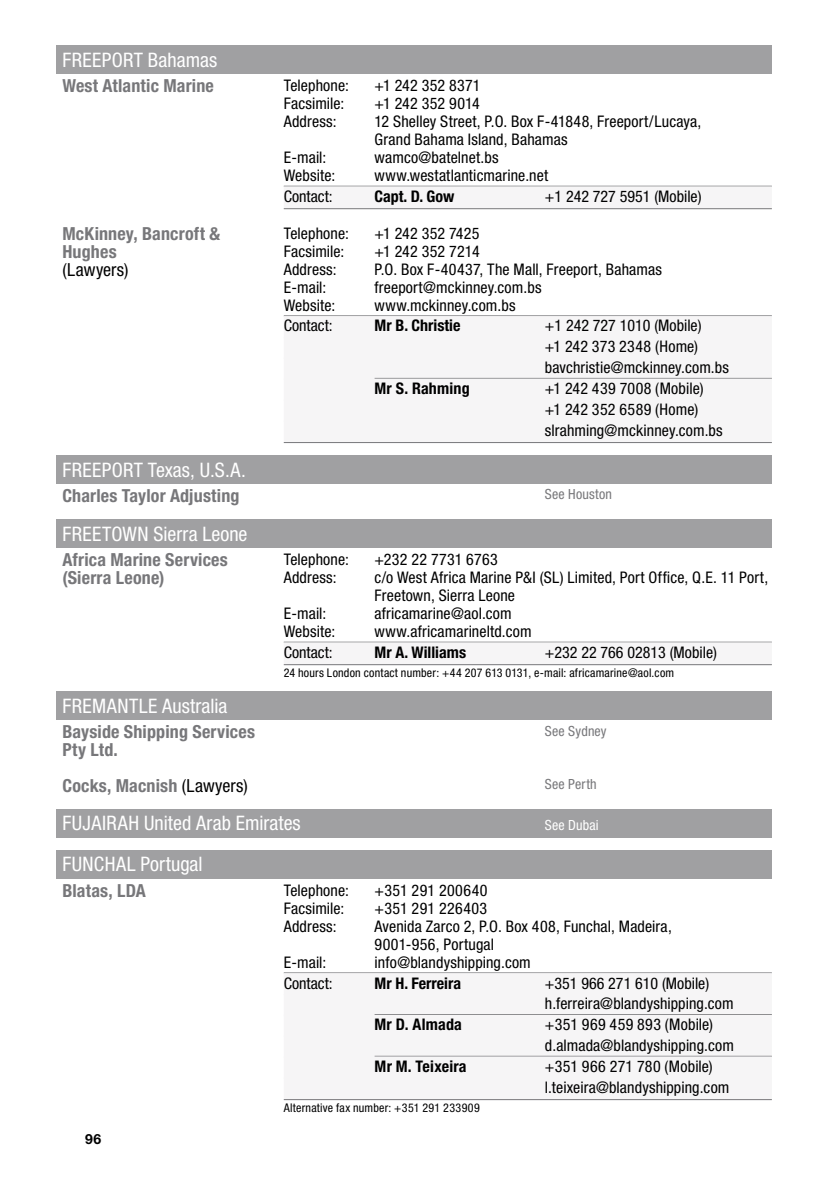
<style>
.page{position:relative;width:840px;height:1191px;background:#fff}
.page>*{position:absolute;margin:0;border:0;box-sizing:border-box;transform-origin:0 0}
.t1{font:condensed 20px "Helvetica Neue LT Std";letter-spacing:.01em;color:#fff}
.t2{font:700 condensed 18px/18px "Helvetica Neue LT Std";letter-spacing:.01em;color:#77777a}
.t3{font:condensed 18px "Helvetica Neue LT Std";letter-spacing:.01em;color:#000}
.t4{font:condensed 16px/20.8px "Helvetica Neue LT Std";letter-spacing:.01em;color:#000}
.t5{font:700 condensed 16px "Helvetica Neue LT Std";color:#000}
.t6{font:condensed 14px "Helvetica Neue LT Std";letter-spacing:.015em;color:#77777a}
.t7{font:condensed 14px "Helvetica Neue LT Std";letter-spacing:.015em;color:#fff}
.t8{font:700 14px "Helvetica Neue LT Std";color:#000}
.t9{font:condensed 12px "Helvetica Neue LT Std";letter-spacing:.02em;color:#000}
.s1{font-weight:400;color:#000}
</style>
<div class="page">
<div style="left:57px;top:45px;width:714px;height:29px;background:#a0a0a2"></div>
<div style="left:283px;top:186px;width:488px;height:22px;background:#f6f5f6"></div>
<hr style="left:283px;top:208px;width:488px;height:1px;background:#77777a">
<hr style="left:283px;top:315px;width:488px;height:1px;background:#77777a">
<div style="left:283px;top:316px;width:488px;height:22px;background:#f6f5f6"></div>
<div style="left:283px;top:337px;width:488px;height:22px;background:#f6f5f6"></div>
<div style="left:283px;top:358px;width:488px;height:22px;background:#f6f5f6"></div>
<hr style="left:374px;top:378px;width:397px;height:1px;background:#77777a">
<div style="left:283px;top:379px;width:488px;height:22px;background:#f6f5f6"></div>
<div style="left:283px;top:399px;width:488px;height:22px;background:#f6f5f6"></div>
<div style="left:283px;top:420px;width:488px;height:22px;background:#f6f5f6"></div>
<hr style="left:283px;top:442px;width:488px;height:1px;background:#77777a">
<div style="left:57px;top:455px;width:714px;height:29px;background:#a0a0a2"></div>
<div style="left:57px;top:519px;width:714px;height:29px;background:#a0a0a2"></div>
<div style="left:283px;top:642px;width:488px;height:22px;background:#f6f5f6"></div>
<hr style="left:283px;top:664px;width:488px;height:1px;background:#77777a">
<div style="left:57px;top:691px;width:714px;height:29px;background:#a0a0a2"></div>
<div style="left:57px;top:809px;width:714px;height:28px;background:#a0a0a2"></div>
<div style="left:57px;top:850px;width:714px;height:28px;background:#a0a0a2"></div>
<hr style="left:283px;top:972px;width:488px;height:1px;background:#77777a">
<div style="left:283px;top:973px;width:488px;height:22px;background:#f6f5f6"></div>
<div style="left:283px;top:994px;width:488px;height:22px;background:#f6f5f6"></div>
<hr style="left:374px;top:1014px;width:397px;height:1px;background:#77777a">
<div style="left:283px;top:1015px;width:488px;height:22px;background:#f6f5f6"></div>
<div style="left:283px;top:1035px;width:488px;height:22px;background:#f6f5f6"></div>
<div style="left:283px;top:1056px;width:488px;height:22px;background:#f6f5f6"></div>
<div style="left:283px;top:1077px;width:488px;height:22px;background:#f6f5f6"></div>
<hr style="left:283px;top:1099px;width:488px;height:1px;background:#77777a">
<p class="t1" style="left:62px;top:48px;width:156px">FREEPORT Bahamas</p>
<p class="t2" style="left:62px;top:77px;width:153px">West Atlantic Marine</p>
<p class="t4" style="left:283px;top:75px;width:67px">Telephone:</p>
<p class="t4" style="left:374px;top:75px;width:107px">+1 242 352 8371</p>
<p class="t4" style="left:283px;top:93px;width:62px">Facsimile:</p>
<p class="t4" style="left:374px;top:93px;width:107px">+1 242 352 9014</p>
<p class="t4" style="left:283px;top:111px;width:54px">Address:</p>
<p class="t4" style="left:374px;top:112px;width:328px;line-height:18px">12 Shelley Street, P.O. Box F-41848, Freeport/Lucaya,<br>Grand Bahama Island, Bahamas</p>
<p class="t4" style="left:283px;top:147px;width:44px">E-mail:</p>
<p class="t4" style="left:374px;top:147px;width:125px">wamco@batelnet.bs</p>
<p class="t4" style="left:283px;top:165px;width:53px">Website:</p>
<p class="t4" style="left:374px;top:165px;width:175px">www.westatlanticmarine.net</p>
<p class="t4" style="left:283px;top:186px;width:50px">Contact:</p>
<p class="t5" style="left:374px;top:186px;width:81px">Capt. D. Gow</p>
<p class="t4" style="left:544px;top:186px;width:158px">+1 242 727 5951 (Mobile)</p>
<p class="t2" style="left:62px;top:224px;width:159px">McKinney, Bancroft &amp;<br>Hughes</p>
<p class="t3" style="left:62px;top:259px;width:67px">(Lawyers)</p>
<p class="t4" style="left:283px;top:222px;width:67px">Telephone:</p>
<p class="t4" style="left:374px;top:222px;width:106px">+1 242 352 7425</p>
<p class="t4" style="left:283px;top:240px;width:62px">Facsimile:</p>
<p class="t4" style="left:374px;top:240px;width:107px">+1 242 352 7214</p>
<p class="t4" style="left:283px;top:258px;width:54px">Address:</p>
<p class="t4" style="left:374px;top:258px;width:289px">P.O. Box F-40437, The Mall, Freeport, Bahamas</p>
<p class="t4" style="left:283px;top:276px;width:44px">E-mail:</p>
<p class="t4" style="left:374px;top:276px;width:168px">freeport@mckinney.com.bs</p>
<p class="t4" style="left:283px;top:294px;width:53px">Website:</p>
<p class="t4" style="left:374px;top:294px;width:142px">www.mckinney.com.bs</p>
<p class="t4" style="left:283px;top:315px;width:50px">Contact:</p>
<p class="t5" style="left:374px;top:316px;width:87px">Mr B. Christie</p>
<p class="t4" style="left:544px;top:315px;width:185px">+1 242 727 1010 (Mobile)<br>+1 242 373 2348 (Home) bavchristie@mckinney.com.bs</p>
<p class="t5" style="left:374px;top:378px;width:97px">Mr S. Rahming</p>
<p class="t4" style="left:544px;top:378px;width:179px">+1 242 439 7008 (Mobile) +1 242 352 6589 (Home) slrahming@mckinney.com.bs</p>
<p class="t1" style="left:62px;top:458px;width:185px">FREEPORT Texas, U.S.A.</p>
<p class="t2" style="left:62px;top:487px;width:178px">Charles Taylor Adjusting</p>
<p class="t6" style="left:544px;top:486px;width:69px">See Houston</p>
<p class="t1" style="left:62px;top:522px;width:186px">FREETOWN Sierra Leone</p>
<p class="t2" style="left:62px;top:550px;width:167px">Africa Marine Services (Sierra Leone)</p>
<p class="t4" style="left:283px;top:549px;width:67px">Telephone:</p>
<p class="t4" style="left:374px;top:549px;width:125px">+232 22 7731 6763</p>
<p class="t4" style="left:283px;top:567px;width:54px">Address:</p>
<p class="t4" style="left:374px;top:568px;width:395px;line-height:18px">c/o West Africa Marine P&amp;I (SL) Limited, Port Office, Q.E. 11 Port,<br>Freetown, Sierra Leone</p>
<p class="t4" style="left:283px;top:603px;width:44px">E-mail:</p>
<p class="t4" style="left:374px;top:603px;width:138px">africamarine@aol.com</p>
<p class="t4" style="left:283px;top:621px;width:53px">Website:</p>
<p class="t4" style="left:374px;top:621px;width:158px">www.africamarineltd.com</p>
<p class="t4" style="left:283px;top:641px;width:50px">Contact:</p>
<p class="t5" style="left:374px;top:642px;width:93px">Mr A. Williams</p>
<p class="t4" style="left:544px;top:641px;width:173px">+232 22 766 02813 (Mobile)</p>
<p class="t9" style="left:283px;top:666px;width:391px">24 hours London contact number: +44 207 613 0131, e-mail: africamarine@aol.com</p>
<p class="t1" style="left:62px;top:694px;width:166px">FREMANTLE Australia</p>
<p class="t2" style="left:62px;top:723px;width:194px">Bayside Shipping Services<br>Pty Ltd.</p>
<p class="t6" style="left:544px;top:722px;width:63px">See Sydney</p>
<p class="t2" style="left:62px;top:776px;width:187px">Cocks, Macnish <span class="s1">(Lawyers)</span></p>
<p class="t6" style="left:544px;top:776px;width:53px">See Perth</p>
<p class="t1" style="left:62px;top:811px;width:240px">FUJAIRAH United Arab Emirates</p>
<p class="t7" style="left:544px;top:817px;width:55px">See Dubai</p>
<p class="t1" style="left:62px;top:852px;width:141px">FUNCHAL Portugal</p>
<p class="t2" style="left:62px;top:881px;width:85px">Blatas, LDA</p>
<p class="t4" style="left:283px;top:879px;width:67px">Telephone:</p>
<p class="t4" style="left:374px;top:879px;width:114px">+351 291 200640</p>
<p class="t4" style="left:283px;top:897px;width:62px">Facsimile:</p>
<p class="t4" style="left:374px;top:897px;width:114px">+351 291 226403</p>
<p class="t4" style="left:283px;top:915px;width:54px">Address:</p>
<p class="t4" style="left:374px;top:917px;width:298px;line-height:18px">Avenida Zarco 2, P.O. Box 408, Funchal, Madeira,<br>9001-956, Portugal</p>
<p class="t4" style="left:283px;top:951px;width:44px">E-mail:</p>
<p class="t4" style="left:374px;top:951px;width:158px">info@blandyshipping.com</p>
<p class="t4" style="left:283px;top:972px;width:50px">Contact:</p>
<p class="t5" style="left:374px;top:973px;width:88px">Mr H. Ferreira</p>
<p class="t4" style="left:544px;top:972px;width:190px">+351 966 271 610 (Mobile) h.ferreira@blandyshipping.com</p>
<p class="t5" style="left:374px;top:1014px;width:89px">Mr D. Almada</p>
<p class="t4" style="left:544px;top:1014px;width:190px">+351 969 459 893 (Mobile) d.almada@blandyshipping.com</p>
<p class="t5" style="left:374px;top:1056px;width:94px">Mr M. Teixeira</p>
<p class="t4" style="left:544px;top:1055px;width:186px">+351 966 271 780 (Mobile) l.teixeira@blandyshipping.com</p>
<p class="t9" style="left:283px;top:1101px;width:197px">Alternative fax number: +351 291 233909</p>
<p class="t8" style="left:85px;top:1130px;width:18px">96</p>
</div>
